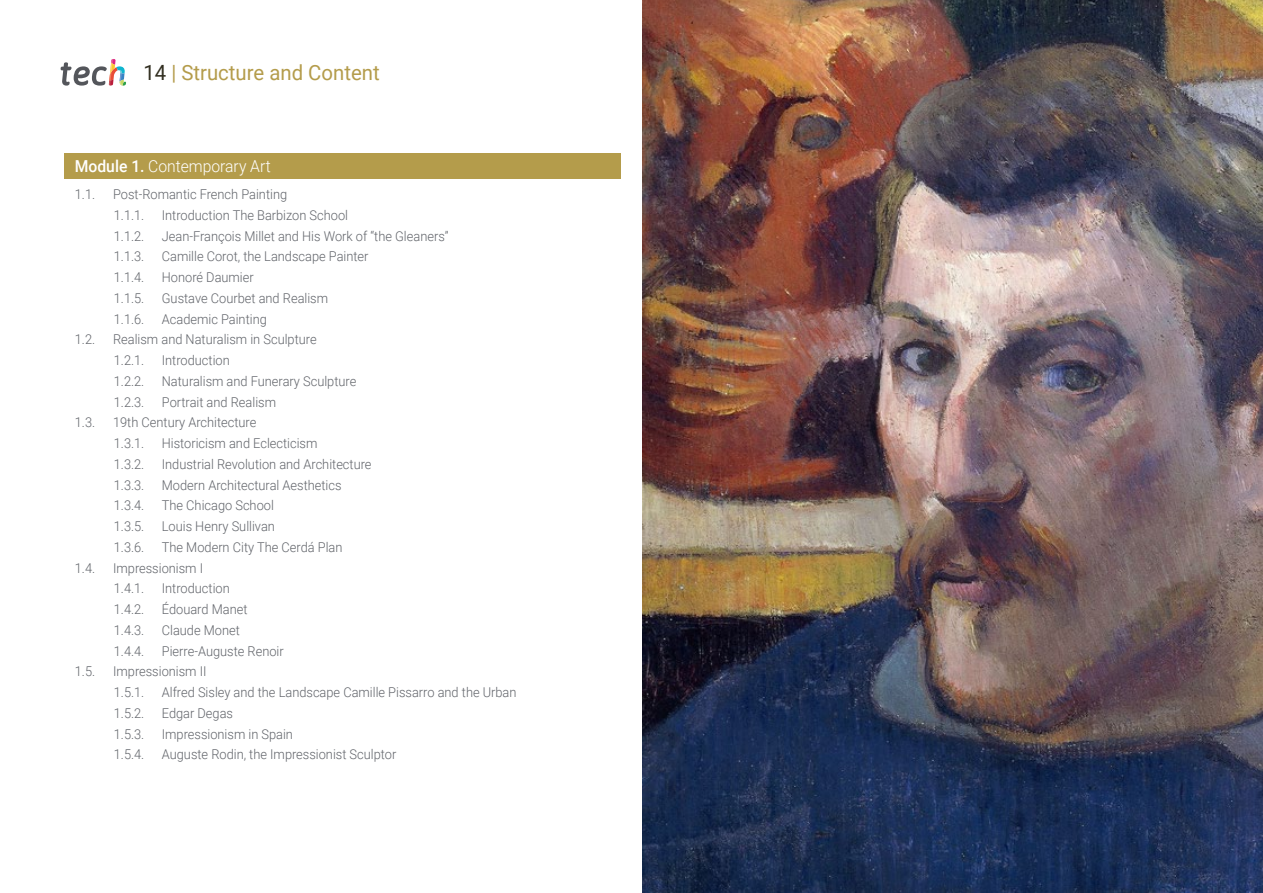
<style>
.page{position:relative;width:1263px;height:893px;background:#fff}
.page>*{position:absolute;margin:0;border:0;box-sizing:border-box;transform-origin:0 0}
.t1{font:21px "Roboto";color:#b49c4b}
.t2{font:300 16.5px "Roboto";color:#fff;scale:.95 1}
.t3{font:300 13.5px/20.7px "Roboto";color:#61646a;scale:.95 1}
.s1{color:#312e20}
.s2{font-weight:500}
</style>
<div class="page">
<div style="left:64px;top:153px;width:557px;height:25px;background:#b49c4b"></div>
<svg style="left:61px;top:59px;width:65px;height:27px"></svg>
<img style="left:642px;top:0;width:621px;height:893px">
<h1 class="t1" style="left:144px;top:57px;width:238px"><span class="s1">14</span> | Structure and Content</h1>
<p class="t2" style="left:75px;top:155px;width:208px"><span class="s2">Module 1.</span> Contemporary Art</p>
<p class="t3" style="left:75px;top:184px;width:23px">1.1.</p>
<p class="t3" style="left:113px;top:184px;width:185px">Post-Romantic French Painting<br>1.1.1.</p>
<p class="t3" style="left:162px;top:204px;width:198px">Introduction The Barbizon School</p>
<p class="t3" style="left:114px;top:225px;width:34px">1.1.2.</p>
<p class="t3" style="left:162px;top:225px;width:303px">Jean-François Millet and His Work of “the Gleaners”</p>
<p class="t3" style="left:114px;top:246px;width:34px">1.1.3.</p>
<p class="t3" style="left:162px;top:246px;width:219px">Camille Corot, the Landscape Painter</p>
<p class="t3" style="left:114px;top:267px;width:34px">1.1.4.</p>
<p class="t3" style="left:162px;top:267px;width:98px">Honoré Daumier</p>
<p class="t3" style="left:114px;top:287px;width:34px">1.1.5.</p>
<p class="t3" style="left:162px;top:287px;width:177px">Gustave Courbet and Realism</p>
<p class="t3" style="left:114px;top:308px;width:34px">1.1.6.</p>
<p class="t3" style="left:162px;top:308px;width:112px">Academic Painting</p>
<p class="t3" style="left:75px;top:329px;width:23px">1.2.</p>
<p class="t3" style="left:113px;top:329px;width:216px">Realism and Naturalism in Sculpture<br>1.2.1.</p>
<p class="t3" style="left:162px;top:350px;width:73px">Introduction</p>
<p class="t3" style="left:114px;top:370px;width:34px">1.2.2.</p>
<p class="t3" style="left:162px;top:370px;width:206px">Naturalism and Funerary Sculpture</p>
<p class="t3" style="left:114px;top:391px;width:34px">1.2.3.</p>
<p class="t3" style="left:162px;top:391px;width:122px">Portrait and Realism</p>
<p class="t3" style="left:75px;top:412px;width:23px">1.3.</p>
<p class="t3" style="left:113px;top:412px;width:152px">19th Century Architecture<br>1.3.1.</p>
<p class="t3" style="left:162px;top:433px;width:165px">Historicism and Eclecticism</p>
<p class="t3" style="left:114px;top:453px;width:34px">1.3.2.</p>
<p class="t3" style="left:162px;top:453px;width:222px">Industrial Revolution and Architecture</p>
<p class="t3" style="left:114px;top:474px;width:34px">1.3.3.</p>
<p class="t3" style="left:162px;top:474px;width:191px">Modern Architectural Aesthetics</p>
<p class="t3" style="left:114px;top:495px;width:34px">1.3.4.</p>
<p class="t3" style="left:162px;top:495px;width:119px">The Chicago School</p>
<p class="t3" style="left:114px;top:516px;width:34px">1.3.5.</p>
<p class="t3" style="left:162px;top:516px;width:121px">Louis Henry Sullivan</p>
<p class="t3" style="left:114px;top:536px;width:34px">1.3.6.</p>
<p class="t3" style="left:162px;top:536px;width:192px">The Modern City The Cerdá Plan</p>
<p class="t3" style="left:75px;top:557px;width:23px">1.4.</p>
<p class="t3" style="left:113px;top:557px;width:96px">Impressionism I<br>1.4.1.</p>
<p class="t3" style="left:162px;top:578px;width:73px">Introduction</p>
<p class="t3" style="left:114px;top:599px;width:34px">1.4.2.</p>
<p class="t3" style="left:162px;top:599px;width:92px">Édouard Manet</p>
<p class="t3" style="left:114px;top:619px;width:34px">1.4.3.</p>
<p class="t3" style="left:162px;top:619px;width:84px">Claude Monet</p>
<p class="t3" style="left:114px;top:640px;width:34px">1.4.4.</p>
<p class="t3" style="left:162px;top:640px;width:130px">Pierre-Auguste Renoir</p>
<p class="t3" style="left:75px;top:661px;width:23px">1.5.</p>
<p class="t3" style="left:113px;top:661px;width:100px">Impressionism II<br>1.5.1.</p>
<p class="t3" style="left:162px;top:682px;width:375px">Alfred Sisley and the Landscape Camille Pissarro and the Urban</p>
<p class="t3" style="left:114px;top:702px;width:34px">1.5.2.</p>
<p class="t3" style="left:162px;top:702px;width:76px">Edgar Degas</p>
<p class="t3" style="left:114px;top:723px;width:34px">1.5.3.</p>
<p class="t3" style="left:162px;top:723px;width:140px">Impressionism in Spain</p>
<p class="t3" style="left:114px;top:744px;width:34px">1.5.4.</p>
<p class="t3" style="left:162px;top:744px;width:248px">Auguste Rodin, the Impressionist Sculptor</p>
</div>
